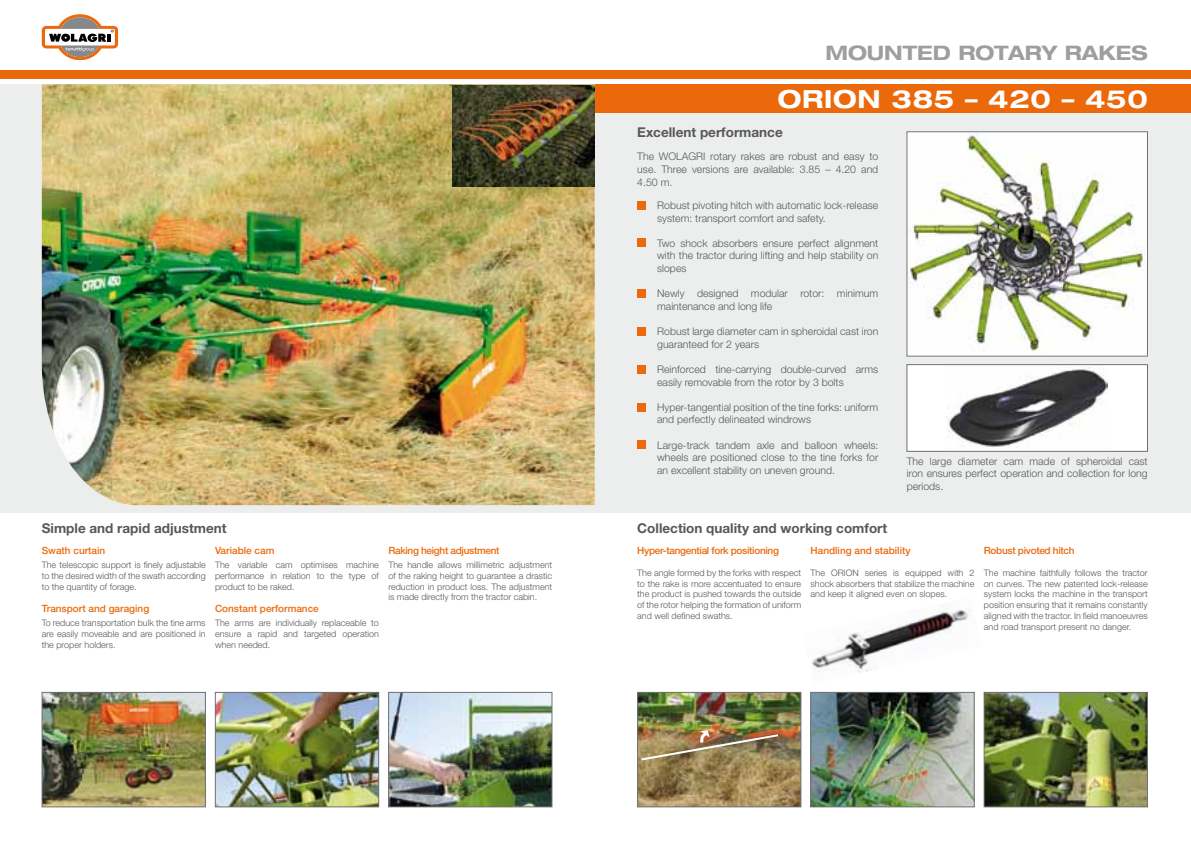
<style>
.page{position:relative;width:1191px;height:842px;background:#fff}
.page>*{position:absolute;margin:0;border:0;box-sizing:border-box;transform-origin:0 0}
.t1{font:700 expanded 25px "Helvetica Neue LT Std";letter-spacing:.03em;color:#fff}
.t2{font:700 expanded 20px "Helvetica Neue LT Std";color:#9c9e9f}
.t3{font:700 13.5px "Helvetica Neue LT Std";color:#58585a}
.t4{font:300 10.5px/12.6px "Helvetica Neue LT Std";color:#58585a}
.t5{font:500 10px "Helvetica Neue LT Std";color:#eb690b}
.t6{font:500 10px "Helvetica Neue LT Std";letter-spacing:-.03em;color:#eb690b}
.t7{font:300 9px/10.8px "Helvetica Neue LT Std";color:#58585a;text-align:justify}
</style>
<div class="page">
<img style="left:811px;top:604px;width:158px;height:69px">
<div style="left:0;top:70px;width:1190px;height:9px;background:#eb690b"></div>
<div style="left:0;top:84px;width:1190px;height:428px;background:#eceded"></div>
<img style="left:42px;top:84px;width:553px;height:421px">
<div style="left:595px;top:84px;width:595px;height:29px;background:#eb690b"></div>
<img style="left:390px;top:694px;width:160px;height:111px">
<div style="left:388px;top:692px;width:164px;height:115px;border:1px solid #707172"></div>
<img style="left:217px;top:694px;width:160px;height:111px">
<div style="left:215px;top:692px;width:164px;height:115px;border:1px solid #707172"></div>
<img style="left:44px;top:694px;width:160px;height:111px">
<div style="left:42px;top:692px;width:164px;height:115px;border:1px solid #707172"></div>
<img style="left:908px;top:133px;width:237px;height:221px">
<div style="left:637px;top:201px;width:9px;height:9px;background:#eb690b"></div>
<div style="left:637px;top:238px;width:9px;height:9px;background:#eb690b"></div>
<div style="left:637px;top:289px;width:9px;height:8px;background:#eb690b"></div>
<div style="left:637px;top:327px;width:9px;height:9px;background:#eb690b"></div>
<div style="left:637px;top:365px;width:9px;height:9px;background:#eb690b"></div>
<div style="left:637px;top:403px;width:9px;height:8px;background:#eb690b"></div>
<div style="left:637px;top:440px;width:9px;height:9px;background:#eb690b"></div>
<img style="left:986px;top:694px;width:159px;height:111px">
<div style="left:984px;top:692px;width:163px;height:115px;border:1px solid #707172"></div>
<img style="left:812px;top:694px;width:160px;height:111px">
<div style="left:810px;top:692px;width:164px;height:115px;border:1px solid #707172"></div>
<img style="left:639px;top:694px;width:160px;height:111px">
<div style="left:637px;top:692px;width:164px;height:115px;border:1px solid #707172"></div>
<img style="left:452px;top:85px;width:142px;height:102px">
<div style="left:907px;top:365px;width:240px;height:86px;background:#fff"></div>
<img style="left:947px;top:367px;width:160px;height:81px">
<div style="left:906px;top:364px;width:241px;height:88px;border:1px solid #707172"></div>
<img style="left:639px;top:730px;width:141px;height:32px">
<svg style="left:42px;top:14px;width:76px;height:46px"></svg>
<h2 class="t2" style="left:825px;top:41px;width:324px">MOUNTED ROTARY RAKES</h2>
<h1 class="t1" style="left:778px;top:83px;width:371px">ORION 385 – 420 – 450</h1>
<h3 class="t3" style="left:637px;top:124px;width:147px">Excellent performance</h3>
<p class="t4" style="left:637px;top:150px;width:242px;text-align:justify">The WOLAGRI rotary rakes are robust and easy to use. Three versions are available: 3.85 – 4.20 and 4.50 m.</p>
<p class="t4" style="left:657px;top:199px;width:223px">Robust pivoting hitch with automatic lock-release system: transport comfort and safety.</p>
<p class="t4" style="left:657px;top:237px;width:223px;text-align:justify">Two shock absorbers ensure perfect alignment with the tractor during lifting and help stability on slopes</p>
<p class="t4" style="left:657px;top:287px;width:223px">Newly designed modular rotor: minimum maintenance and long life</p>
<p class="t4" style="left:657px;top:325px;width:223px">Robust large diameter cam in spheroidal cast iron guaranteed for 2 years</p>
<p class="t4" style="left:657px;top:363px;width:223px">Reinforced tine-carrying double-curved arms easily removable from the rotor by 3 bolts</p>
<p class="t4" style="left:657px;top:400px;width:223px">Hyper-tangential position of the tine forks: uniform and perfectly delineated windrows</p>
<p class="t4" style="left:657px;top:438px;width:223px;text-align:justify">Large-track tandem axle and balloon wheels: wheels are positioned close to the tine forks for an excellent stability on uneven ground.</p>
<h3 class="t3" style="left:42px;top:520px;width:186px">Simple and rapid adjustment</h3>
<h3 class="t3" style="left:637px;top:520px;width:251px">Collection quality and working comfort</h3>
<p class="t4" style="left:906px;top:455px;width:242px;text-align:justify">The large diameter cam made of spheroidal cast iron ensures perfect operation and collection for long periods.</p>
<p class="t5" style="left:42px;top:545px;width:65px">Swath curtain</p>
<p class="t7" style="left:42px;top:559px;width:165px">The telescopic support is finely adjustable to the desired width of the swath according to the quantity of forage.</p>
<p class="t5" style="left:42px;top:603px;width:109px">Transport and garaging</p>
<p class="t7" style="left:42px;top:617px;width:165px">To reduce transportation bulk the tine arms are easily moveable and are positioned in the proper holders.</p>
<p class="t5" style="left:215px;top:545px;width:61px">Variable cam</p>
<p class="t7" style="left:215px;top:559px;width:165px">The variable cam optimises machine performance in relation to the type of product to be raked.</p>
<p class="t5" style="left:215px;top:603px;width:105px">Constant performance</p>
<p class="t7" style="left:215px;top:617px;width:165px">The arms are individually replaceable to ensure a rapid and targeted operation when needed.</p>
<p class="t6" style="left:388px;top:545px;width:113px">Raking height adjustment</p>
<p class="t7" style="left:388px;top:559px;width:165px">The handle allows millimetric adjustment of the raking height to guarantee a drastic reduction in product loss. The adjustment is made directly from the tractor cabin.</p>
<p class="t6" style="left:637px;top:545px;width:143px">Hyper-tangential fork positioning</p>
<p class="t7" style="left:637px;top:567px;width:165px">The angle formed by the forks with respect to the rake is more accentuated to ensure the product is pushed towards the outside of the rotor helping the formation of uniform and well defined swaths.</p>
<p class="t5" style="left:810px;top:545px;width:102px">Handling and stability</p>
<p class="t7" style="left:810px;top:567px;width:165px">The ORION series is equipped with 2 shock absorbers that stabilize the machine and keep it aligned even on slopes.</p>
<p class="t6" style="left:984px;top:545px;width:92px">Robust pivoted hitch</p>
<p class="t7" style="left:984px;top:567px;width:165px">The machine faithfully follows the tractor on curves. The new patented lock-release system locks the machine in the transport position ensuring that it remains constantly aligned with the tractor. In field manoeuvres and road transport present no danger.</p>
</div>
